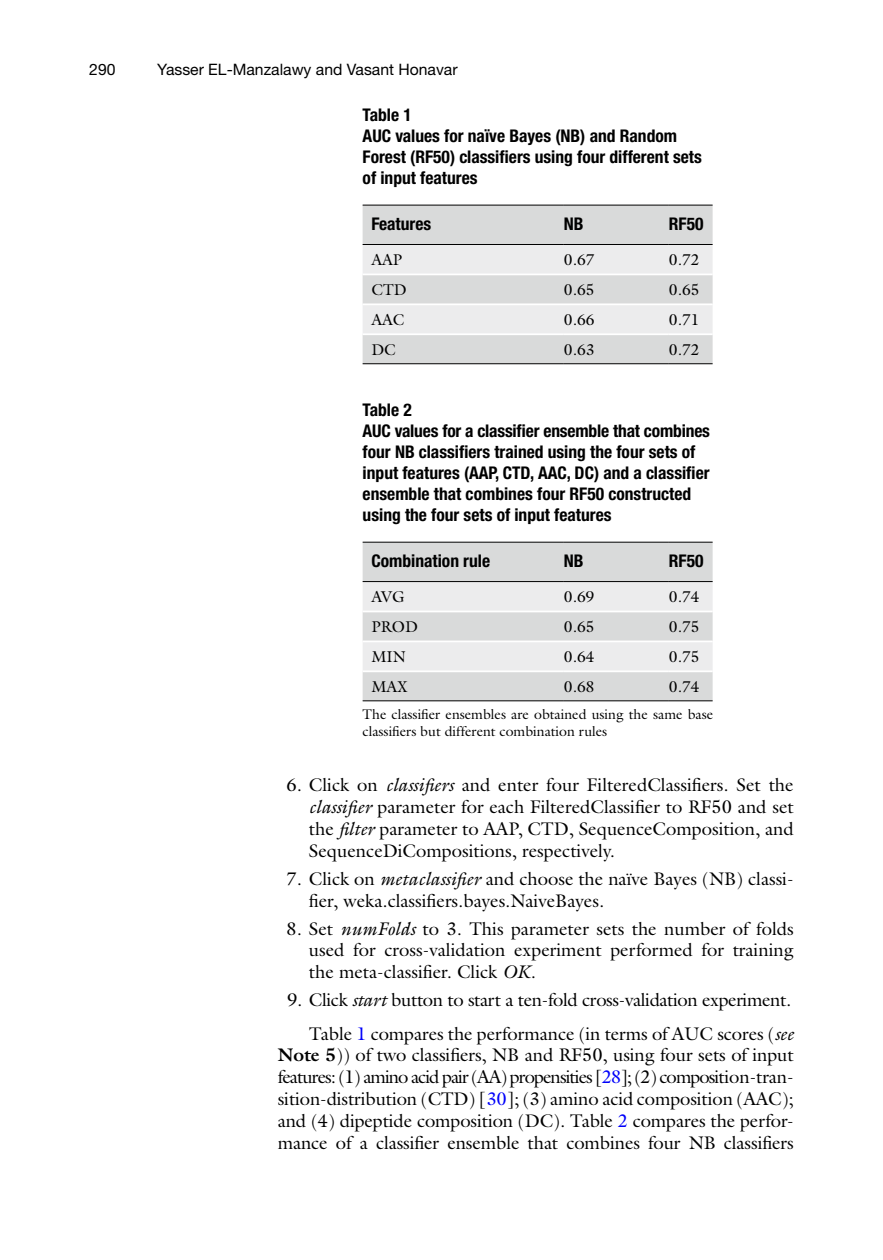
<style>
.page{position:relative;width:883px;height:1260px;background:#fff}
.page>*{position:absolute;margin:0;border:0;box-sizing:border-box;transform-origin:0 0}
.t1{font:18.38px/21.9px "Galliard";color:#000;text-align:justify}
.t2{font:18.38px/33.2px "Galliard";letter-spacing:-.02em;color:#000;text-align:right}
.t3{font:700 condensed 17.5px/21px "Helvetica Neue";color:#000}
.t4{font:15.75px "Galliard";color:#000}
.t5{font:15.75px "Helvetica Neue";color:#000}
.t6{font:14px/17.5px "Galliard";color:#000}
.s1{font-style:italic}
.s2{color:#0000fa}
.s3{font-weight:700}
</style>
<div class="page">
<div style="left:363px;top:206px;width:350px;height:157px;background:#d9dada"></div>
<svg style="left:363px;top:245px;width:350px;height:88px;background:#e6e6e6"></svg>
<hr style="left:363px;top:205px;width:201px;height:1px;background:#000">
<hr style="left:363px;top:244px;width:201px;height:1px;background:#000">
<hr style="left:564px;top:205px;width:105px;height:1px;background:#000">
<hr style="left:564px;top:244px;width:105px;height:1px;background:#000">
<hr style="left:669px;top:205px;width:44px;height:1px;background:#000">
<hr style="left:669px;top:244px;width:44px;height:1px;background:#000">
<hr style="left:363px;top:274px;width:350px;height:1px;background:#fff">
<hr style="left:363px;top:303px;width:350px;height:2px;background:#fff">
<hr style="left:564px;top:333px;width:105px;height:2px;background:#fff">
<hr style="left:564px;top:363px;width:105px;height:1px;background:#000">
<hr style="left:669px;top:333px;width:44px;height:2px;background:#fff">
<hr style="left:669px;top:363px;width:44px;height:1px;background:#000">
<hr style="left:363px;top:333px;width:201px;height:2px;background:#fff">
<hr style="left:363px;top:363px;width:201px;height:1px;background:#000">
<div style="left:363px;top:543px;width:350px;height:157px;background:#d9dada"></div>
<svg style="left:363px;top:582px;width:350px;height:88px;background:#e5e6e6"></svg>
<hr style="left:363px;top:542px;width:201px;height:1px;background:#000">
<hr style="left:363px;top:581px;width:201px;height:1px;background:#000">
<hr style="left:564px;top:542px;width:105px;height:1px;background:#000">
<hr style="left:564px;top:581px;width:105px;height:1px;background:#000">
<hr style="left:669px;top:542px;width:44px;height:1px;background:#000">
<hr style="left:669px;top:581px;width:44px;height:1px;background:#000">
<hr style="left:363px;top:611px;width:350px;height:1px;background:#fff">
<hr style="left:363px;top:641px;width:350px;height:1px;background:#fff">
<hr style="left:564px;top:670px;width:105px;height:2px;background:#fff">
<hr style="left:564px;top:700px;width:105px;height:1px;background:#000">
<hr style="left:669px;top:670px;width:44px;height:2px;background:#fff">
<hr style="left:669px;top:700px;width:44px;height:1px;background:#000">
<hr style="left:363px;top:670px;width:201px;height:2px;background:#fff">
<hr style="left:363px;top:700px;width:201px;height:1px;background:#000">
<p class="t5" style="left:89px;top:64px;width:28px">290</p>
<p class="t5" style="left:157px;top:64px;width:302px">Yasser EL-Manzalawy and Vasant Honavar</p>
<p class="t3" style="left:363px;top:105px;width:341px">Table 1<br>AUC values for naïve Bayes (NB) and Random<br>Forest (RF50) classifiers using four different sets of input features</p>
<p class="t3" style="left:371px;top:215px;width:61px">Features</p>
<p class="t3" style="left:564px;top:215px;width:21px">NB</p>
<p class="t3" style="left:669px;top:215px;width:36px">RF50</p>
<p class="t4" style="left:371px;top:253px;width:32px">AAP</p>
<p class="t4" style="left:564px;top:253px;width:32px">0.67</p>
<p class="t4" style="left:669px;top:253px;width:32px">0.72</p>
<p class="t4" style="left:371px;top:283px;width:37px">CTD</p>
<p class="t4" style="left:564px;top:283px;width:32px">0.65</p>
<p class="t4" style="left:669px;top:283px;width:32px">0.65</p>
<p class="t4" style="left:371px;top:313px;width:35px">AAC</p>
<p class="t4" style="left:564px;top:313px;width:32px">0.66</p>
<p class="t4" style="left:669px;top:313px;width:32px">0.71</p>
<p class="t4" style="left:371px;top:343px;width:26px">DC</p>
<p class="t4" style="left:564px;top:343px;width:32px">0.63</p>
<p class="t4" style="left:669px;top:343px;width:32px">0.72</p>
<p class="t3" style="left:363px;top:401px;width:349px">Table 2<br>AUC values for a classifier ensemble that combines four NB classifiers trained using the four sets of input features (AAP, CTD, AAC, DC) and a classifier ensemble that combines four RF50 constructed using the four sets of input features</p>
<p class="t3" style="left:371px;top:552px;width:120px">Combination rule</p>
<p class="t3" style="left:564px;top:552px;width:21px">NB</p>
<p class="t3" style="left:669px;top:552px;width:36px">RF50</p>
<p class="t4" style="left:371px;top:591px;width:34px">AVG</p>
<p class="t4" style="left:564px;top:591px;width:32px">0.69</p>
<p class="t4" style="left:669px;top:591px;width:32px">0.74</p>
<p class="t4" style="left:371px;top:620px;width:48px">PROD</p>
<p class="t4" style="left:564px;top:620px;width:32px">0.65</p>
<p class="t4" style="left:669px;top:620px;width:32px">0.75</p>
<p class="t4" style="left:371px;top:650px;width:36px">MIN</p>
<p class="t4" style="left:564px;top:650px;width:32px">0.64</p>
<p class="t4" style="left:669px;top:650px;width:32px">0.75</p>
<p class="t4" style="left:371px;top:680px;width:38px">MAX</p>
<p class="t4" style="left:564px;top:680px;width:32px">0.68</p>
<p class="t4" style="left:669px;top:680px;width:32px">0.74</p>
<p class="t6" style="left:363px;top:707px;width:352px">The classifier ensembles are obtained using the same base classifiers but different combination rules</p>
<p class="t1" style="left:309px;top:776px;width:486px;text-indent:-22px">6. Click on <span class="s1">classifiers</span> and enter four FilteredClassifiers. Set the <span class="s1">classifier</span> parameter for each FilteredClassifier to RF50 and set the <span class="s1">filter</span> parameter to AAP, CTD, SequenceComposition, and SequenceDiCompositions, respectively.</p>
<p class="t1" style="left:309px;top:869px;width:486px;text-indent:-22px">7. Click on <span class="s1">metaclassifier</span> and choose the naïve Bayes (NB) classi&shy;fier, weka.classifiers.bayes.NaiveBayes.</p>
<p class="t1" style="left:309px;top:919px;width:486px;text-indent:-22px">8. Set <span class="s1">numFolds</span> to 3. This parameter sets the number of folds used for cross-validation experiment performed for training the meta-classifier. Click <span class="s1">OK</span>.</p>
<p class="t2" style="left:287px;top:985px;width:508px">9. Click <span class="s1">start</span> button to start a ten-fold cross-validation experiment.<br>Table <span class="s2">1</span> compares the performance (in terms of AUC scores ( <span class="s1">see</span></p>
<p class="t1" style="left:278px;top:1046px;width:517px"><span class="s3">Note 5</span>)) of two classifiers, NB and RF50, using four sets of input features: (1) amino acid pair (AA) propensities [ <span class="s2">28</span>]; (2) composition-tran&shy;sition-distribution (CTD) [ <span class="s2">30</span>]; (3) amino acid composition (AAC); and (4) dipeptide composition (DC). Table <span class="s2">2</span> compares the perfor&shy;mance of a classifier ensemble that combines four NB classifiers</p>
</div>
